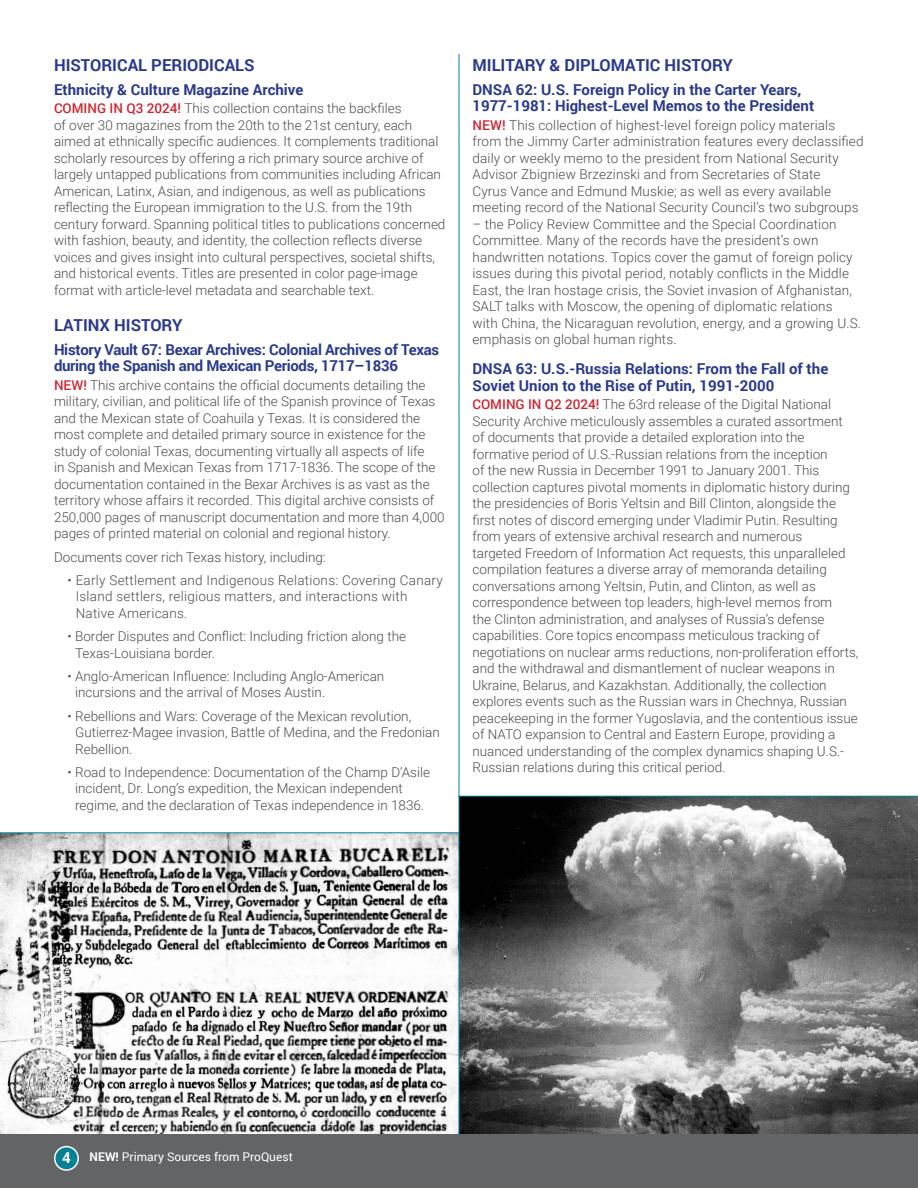
<style>
.page{position:relative;width:918px;height:1188px;background:#fff}
.page>*{position:absolute;margin:0;border:0;box-sizing:border-box;transform-origin:0 0}
.t1{font:700 16.5px "Roboto";color:#293a8d}
.t2{font:700 15px/16.5px "Roboto";color:#293a8d}
.t3{font:700 15px/16.5px "Roboto";letter-spacing:-.02em;color:#293a8d}
.t4{font:700 15px "Roboto";color:#fff}
.t5{font:300 13.5px/16.5px "Roboto";color:#4d4d4f}
.t6{font:300 13.5px/16.5px "Roboto";letter-spacing:.02em;color:#4d4d4f}
.t7{font:12px "Roboto";color:#fff}
.s1{font-weight:500;color:#cf2330}
.s2{font-weight:700}
</style>
<div class="page">
<img style="left:460px;top:797px;width:458px;height:337px">
<hr style="left:458px;top:796px;width:460px;height:1px;background:#058094">
<img style="left:0;top:833px;width:459px;height:301px">
<hr style="left:0;top:832px;width:459px;height:1px;background:#058094">
<hr style="left:459px;top:54px;width:1px;height:1092px;background:#058094">
<div style="left:0;top:1134px;width:918px;height:54px;background:#636466"></div>
<div style="left:55px;top:1147px;width:23px;height:23px;background:#058094;border-radius:50%"></div>
<div style="left:54px;top:1146px;width:25px;height:25px;border:2px solid #fff;border-radius:50%"></div>
<p class="t1" style="left:54px;top:54px;width:202px">HISTORICAL PERIODICALS</p>
<p class="t2" style="left:54px;top:80px;width:251px">Ethnicity &amp; Culture Magazine Archive</p>
<p class="t5" style="left:54px;top:100px;width:393px"><span class="s1">COMING IN Q3 2024!</span> This collection contains the backfiles<br>of over 30 magazines from the 20th to the 21st century, each aimed at ethnically specific audiences. It complements traditional scholarly resources by offering a rich primary source archive of largely untapped publications from communities including African American, Latinx, Asian, and indigenous, as well as publications reflecting the European immigration to the U.S. from the 19th century forward. Spanning political titles to publications concerned with fashion, beauty, and identity, the collection reflects diverse voices and gives insight into cultural perspectives, societal shifts, and historical events. Titles are presented in color page-image format with article-level metadata and searchable text.</p>
<p class="t1" style="left:54px;top:314px;width:130px">LATINX HISTORY</p>
<p class="t3" style="left:54px;top:341px;width:387px">History Vault 67: Bexar Archives: Colonial Archives of Texas during the Spanish and Mexican Periods, 1717–1836</p>
<p class="t5" style="left:54px;top:376px;width:392px"><span class="s1">NEW!</span> This archive contains the official documents detailing the military, civilian, and political life of the Spanish province of Texas and the Mexican state of Coahuila y Texas. It is considered the most complete and detailed primary source in existence for the study of colonial Texas, documenting virtually all aspects of life<br>in Spanish and Mexican Texas from 1717-1836. The scope of the documentation contained in the Bexar Archives is as vast as the territory whose affairs it recorded. This digital archive consists of 250,000 pages of manuscript documentation and more than 4,000 pages of printed material on colonial and regional history.</p>
<p class="t5" style="left:54px;top:548px;width:273px">Documents cover rich Texas history, including:</p>
<p class="t6" style="left:76px;top:571px;width:369px;text-indent:-8px">• Early Settlement and Indigenous Relations: Covering Canary<br>Island settlers, religious matters, and interactions with<br>Native Americans.</p>
<p class="t5" style="left:75px;top:628px;width:332px;text-indent:-8px">• Border Disputes and Conflict: Including friction along the<br>Texas-Louisiana border.</p>
<p class="t5" style="left:75px;top:667px;width:311px;text-indent:-8px">• Anglo-American Influence: Including Anglo-American incursions and the arrival of Moses Austin.</p>
<p class="t5" style="left:75px;top:707px;width:366px;text-indent:-8px">• Rebellions and Wars: Coverage of the Mexican revolution,<br>Gutierrez-Magee invasion, Battle of Medina, and the Fredonian<br>Rebellion.</p>
<p class="t5" style="left:75px;top:763px;width:356px;text-indent:-8px">• Road to Independence: Documentation of the Champ D’Asile incident, Dr. Long’s expedition, the Mexican independent regime, and the declaration of Texas independence in 1836.</p>
<p class="t1" style="left:472px;top:54px;width:262px">MILITARY &amp; DIPLOMATIC HISTORY</p>
<p class="t2" style="left:472px;top:80px;width:343px">DNSA 62: U.S. Foreign Policy in the Carter Years,<br>1977-1981: Highest-Level Memos to the President</p>
<p class="t5" style="left:472px;top:116px;width:393px"><span class="s1">NEW!</span> This collection of highest-level foreign policy materials from the Jimmy Carter administration features every declassified daily or weekly memo to the president from National Security Advisor Zbigniew Brzezinski and from Secretaries of State<br>Cyrus Vance and Edmund Muskie; as well as every available meeting record of the National Security Council’s two subgroups</p>
<p class="t5" style="left:472px;top:215px;width:390px">– the Policy Review Committee and the Special Coordination Committee. Many of the records have the president’s own handwritten notations. Topics cover the gamut of foreign policy issues during this pivotal period, notably conflicts in the Middle East, the Iran hostage crisis, the Soviet invasion of Afghanistan, SALT talks with Moscow, the opening of diplomatic relations with China, the Nicaraguan revolution, energy, and a growing U.S. emphasis on global human rights.</p>
<p class="t2" style="left:472px;top:360px;width:357px">DNSA 63: U.S.-Russia Relations: From the Fall of the<br>Soviet Union to the Rise of Putin, 1991-2000</p>
<p class="t5" style="left:472px;top:396px;width:388px"><span class="s1">COMING IN Q2 2024!</span> The 63rd release of the Digital National Security Archive meticulously assembles a curated assortment<br>of documents that provide a detailed exploration into the formative period of U.S.-Russian relations from the inception<br>of the new Russia in December 1991 to January 2001. This collection captures pivotal moments in diplomatic history during the presidencies of Boris Yeltsin and Bill Clinton, alongside the first notes of discord emerging under Vladimir Putin. Resulting from years of extensive archival research and numerous<br>targeted Freedom of Information Act requests, this unparalleled compilation features a diverse array of memoranda detailing conversations among Yeltsin, Putin, and Clinton, as well as correspondence between top leaders, high-level memos from<br>the Clinton administration, and analyses of Russia’s defense capabilities. Core topics encompass meticulous tracking of negotiations on nuclear arms reductions, non-proliferation efforts, and the withdrawal and dismantlement of nuclear weapons in Ukraine, Belarus, and Kazakhstan. Additionally, the collection explores events such as the Russian wars in Chechnya, Russian peacekeeping in the former Yugoslavia, and the contentious issue of NATO expansion to Central and Eastern Europe, providing a nuanced understanding of the complex dynamics shaping U.S.- Russian relations during this critical period.</p>
<p class="t4" style="left:62px;top:1147px;width:10px">4</p>
<p class="t7" style="left:90px;top:1149px;width:205px"><span class="s2">NEW!</span> Primary Sources from ProQuest</p>
</div>
